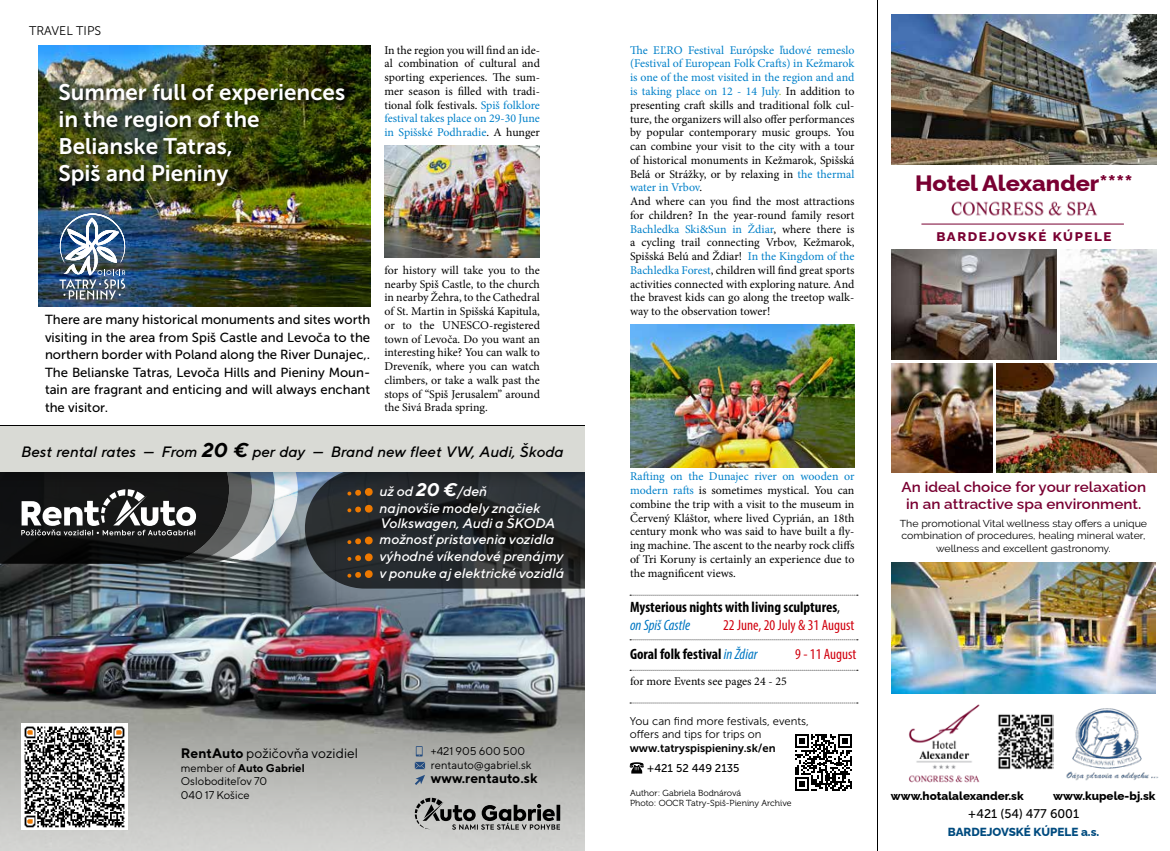
<style>
.page{position:relative;width:1170px;height:851px;background:#fff}
.page>*{position:absolute;margin:0;border:0;box-sizing:border-box;transform-origin:0 0}
.t1{font:22.38px/26.9px "Museo Sans 700";color:#fff}
.t2{font:800 22.12px "Raleway";color:#790032;scale:1.06 1}
.t3{font:italic 500 15px "TT Norms";color:#000}
.t4{font:condensed 15px/28.6px "Myriad Pro";color:#d1010e}
.t5{font:700 condensed 15px/18px "Myriad Pro";color:#000}
.t6{font:600 14.38px/16.2px "Raleway";color:#790032;text-align:center;scale:1.06 1}
.t7{font:italic 500 13.75px/16.8px "TT Norms";color:#fff}
.t8{font:13.75px "TT Norms";color:#000}
.t9{font:700 13.75px "TT Norms";color:#000}
.t10{font:13.12px/17.5px "Museo Sans 500";color:#000;text-align:justify}
.t11{font:800 12.5px "Raleway";letter-spacing:.12em;color:#790032;scale:1.06 1}
.t12{font:12.5px "Museo Sans 500";color:#000}
.t13{font:12.5px "Museo Sans 300";color:#000}
.t14{font:11.88px/13.8px "Minion Pro";color:#000;text-align:justify}
.t15{font:800 11.62px "Raleway";color:#000}
.t16{font:800 11.62px "Raleway";color:#004b7f}
.t17{font:11.25px/13.8px "TT Norms";color:#000}
.t18{font:11.25px/13.5px "Museo Sans 300";color:#000}
.t19{font:11.25px "Museo Sans 700";color:#000}
.t20{font:11.25px "Museo Sans 500";color:#000}
.t21{font:10px/12.5px "Raleway";color:#000;text-align:center;scale:1.06 1}
.t22{font:8.75px/10.5px "Museo 300";color:#000}
.s1{color:#0080c9}
.s2{font-weight:700;font-size:20px}
.s3{font-weight:700;font-size:18.25px}
.s4{font-weight:700}
.s5{color:#93b837}
.s6{font-weight:400}
.s7{font-weight:400;font-style:italic;color:#0077c2}
.s8{font-weight:700;color:#000}
.s9{font-style:italic;color:#0077c2}
</style>
<div class="page">
<img style="left:909px;top:704px;width:71px;height:79px">
<img style="left:951px;top:201px;width:146px;height:15px">
<img style="left:891px;top:562px;width:264px;height:131px">
<img style="left:891px;top:249px;width:165px;height:110px">
<img style="left:891px;top:14px;width:264px;height:151px">
<img style="left:996px;top:363px;width:159px;height:110px">
<img style="left:891px;top:363px;width:101px;height:110px">
<img style="left:998px;top:714px;width:55px;height:55px">
<img style="left:1066px;top:708px;width:93px;height:73px">
<img style="left:1060px;top:249px;width:95px;height:110px">
<hr style="left:921px;top:224px;width:202px;height:1px;background:#790032">
<hr style="left:877px;top:0;width:1px;height:850px;background:#000">
<img style="left:0;top:488px;width:585px;height:231px">
<svg style="left:0;top:719px;width:585px;height:131px;background:#b5b5b2"></svg>
<div style="left:0;top:425px;width:585px;height:46px;background:#d9dad5"></div>
<img style="left:21px;top:723px;width:107px;height:106px">
<svg style="left:305px;top:471px;width:280px;height:117px;background:#2c2f32"></svg>
<div style="left:365px;top:570px;width:7px;height:8px;background:#ee7900;border-radius:50%"></div>
<svg style="left:415px;top:797px;width:145px;height:32px;background:#8d8d8b"></svg>
<svg style="left:415px;top:746px;width:10px;height:38px"></svg>
<svg style="left:0;top:471px;width:298px;height:92px;background:#4c4e4f"></svg>
<hr style="left:0;top:425px;width:585px;height:1px;background:#000">
<img style="left:39px;top:45px;width:331px;height:262px">
<div style="left:58px;top:83px;width:292px;height:109px;background:#000;opacity:.75"></div>
<img style="left:384px;top:146px;width:156px;height:111px">
<img style="left:630px;top:324px;width:224px;height:143px">
<svg style="left:630px;top:639px;width:227px;height:1px"></svg>
<svg style="left:630px;top:669px;width:227px;height:1px"></svg>
<svg style="left:630px;top:702px;width:227px;height:1px"></svg>
<svg style="left:630px;top:594px;width:227px;height:1px"></svg>
<svg style="left:629px;top:762px;width:14px;height:11px"></svg>
<svg style="left:795px;top:734px;width:56px;height:56px"></svg>
<img style="left:58px;top:209px;width:71px;height:90px">
<p class="t13" style="left:29px;top:24px;width:74px">TRAVEL TIPS</p>
<h1 class="t1" style="left:58px;top:79px;width:288px">Summer full of experiences in the region of the<br>Belianske Tatras,<br>Spiš and Pieniny</h1>
<p class="t14" style="left:384px;top:43px;width:157px">In the region you will find an ide&shy;al combination of cultural and sporting experiences. The sum&shy;mer season is filled with tradi&shy;tional folk festivals. <span class="s1">Spiš folklore festival takes place on 29-30 June in Spišské Podhradie</span>. A hunger</p>
<p class="t10" style="left:45px;top:311px;width:327px">There are many historical monuments and sites worth visiting in the area from Spiš Castle and Levoča to the northern border with Poland along the River Dunajec,.<br>The Belianske Tatras, Levoča Hills and Pieniny Moun&shy;tain are fragrant and enticing and will always enchant the visitor.</p>
<p class="t14" style="left:384px;top:263px;width:157px">for history will take you to the nearby Spiš Castle, to the church in nearby Žehra, to the Cathedral of St. Martin in Spišská Kapitula, or to the UNESCO-registered town of Levoča. Do you want an interesting hike? You can walk to Dreveník, where you can watch climbers, or take a walk past the stops of “Spiš Jerusalem” around the Sivá Brada spring.</p>
<p class="t3" style="left:21px;top:443px;width:544px">Best rental rates — From <span class="s2">20 €</span> per day — Brand new fleet VW, Audi, Škoda</p>
<p class="t7" style="left:379px;top:482px;width:162px">už od <span class="s3">20 €</span>/deň najnovšie modely značiek</p>
<p class="t7" style="left:379px;top:514px;width:186px">Volkswagen, Audi a ŠKODA možnosť pristavenia vozidla výhodné víkendové prenájmy v ponuke aj elektrické vozidlá</p>
<p class="t8" style="left:181px;top:744px;width:179px"><span class="s4">RentAuto</span> požičovňa vozidiel</p>
<p class="t17" style="left:181px;top:760px;width:125px">member of <span class="s4">Auto Gabriel<br></span>Osloboditeľov 70<br>040 17 Košice</p>
<p class="t17" style="left:431px;top:744px;width:102px">+421 905 600 500 rentauto@gabriel.sk</p>
<p class="t9" style="left:431px;top:769px;width:108px">www.rentauto.sk</p>
<p class="t14" style="left:630px;top:43px;width:226px;text-align:left"><span class="s1">The EĽRO Festival Európske ľudové remeslo (Festival of European Folk Crafts) in Kežmarok is one of the most visited in the region and and is taking place on 12 - 14 July</span><span class="s5">.</span> In addition to presenting craft skills and traditional folk cul&shy;ture, the organizers will also offer performances by popular contemporary music groups. You can combine your visit to the city with a tour of historical monuments in Kežmarok, Spišská Belá or Strážky, or by relaxing in <span class="s1">the thermal water in Vrbov</span>.<br>And where can you find the most attractions for children? In the year-round family resort <span class="s1">Bachledka Ski&amp;Sun in Ždiar</span>, where there is a cycling trail connecting Vrbov, Kežmarok, Spišská Belú and Ždiar! <span class="s1">In the Kingdom of the Bachledka Forest</span>, children will find great sports activities connected with exploring nature. And the bravest kids can go along the treetop walk&shy;way to the observation tower!</p>
<h2 class="t2" style="left:915px;top:165px;width:207px">Hotel Alexander****</h2>
<p class="t11" style="left:936px;top:227px;width:166px">BARDEJOVSKÉ KÚPELE</p>
<p class="t14" style="left:630px;top:469px;width:226px"><span class="s1">Rafting on the Dunajec river on wooden or modern rafts</span> is sometimes mystical. You can combine the trip with a visit to the museum in Červený Kláštor, where lived Cyprián, an 18th century monk who was said to have built a fly&shy;ing machine. The ascent to the nearby rock cliffs of Tri Koruny is certainly an experience due to the magnificent views.</p>
<p class="t5" style="left:630px;top:597px;width:212px">Mysterious nights with living sculptures<span class="s6">, </span><span class="s7">on Spiš Castle</span></p>
<p class="t4" style="left:630px;top:610px;width:226px;text-indent:93px">22 June, 20 July &amp; 31 August<br><span class="s8">Goral folk festival</span> <span class="s9">in Ždiar</span></p>
<p class="t4" style="left:795px;top:639px;width:63px">9 - 11 August</p>
<p class="t14" style="left:630px;top:674px;width:158px">for more Events see pages 24 - 25</p>
<p class="t18" style="left:629px;top:714px;width:181px">You can find more festivals, events, offers and tips for trips on</p>
<p class="t19" style="left:629px;top:741px;width:147px">www.tatryspispieniny.sk/en</p>
<p class="t20" style="left:646px;top:762px;width:94px">+421 52 449 2135</p>
<p class="t22" style="left:630px;top:787px;width:163px">Author: Gabriela Bodnárová<br>Photo: OOCR Tatry-Spiš-Pieniny Archive</p>
<p class="t6" style="left:901px;top:477px;width:232px">An ideal choice for your relaxation in an attractive spa environment.</p>
<p class="t21" style="left:899px;top:516px;width:235px">The promotional Vital wellness stay offers a unique combination of procedures, healing mineral water, wellness and excellent gastronomy.</p>
<p class="t15" style="left:890px;top:786px;width:134px">www.hotalalexander.sk</p>
<p class="t15" style="left:1053px;top:786px;width:104px">www.kupele-bj.sk</p>
<p class="t12" style="left:967px;top:806px;width:113px">+421 (54) 477 6001</p>
<p class="t16" style="left:947px;top:822px;width:153px">BARDEJOVSKÉ KÚPELE a.s.</p>
</div>
